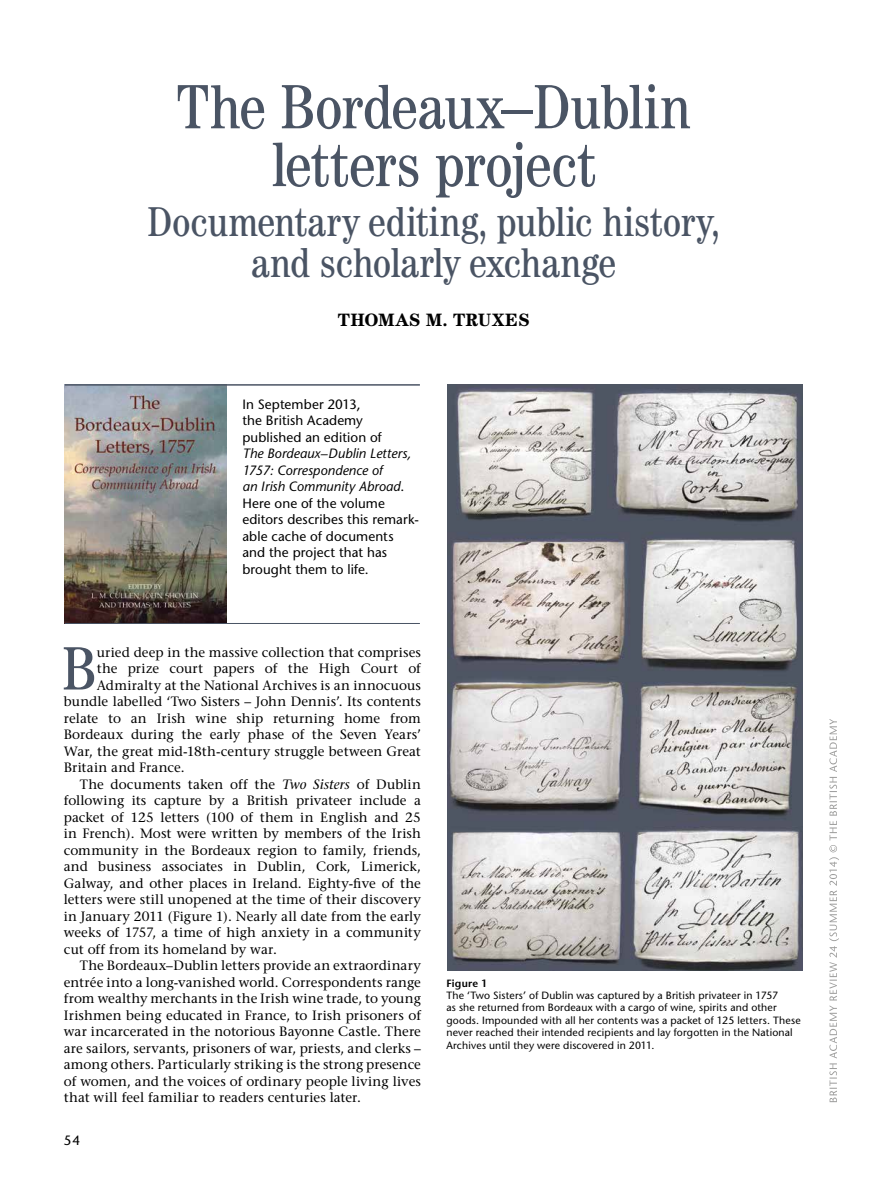
<style>
.page{position:relative;width:893px;height:1191px;background:#fff}
.page>*{position:absolute;margin:0;border:0;box-sizing:border-box;transform-origin:0 0}
.t1{font:condensed 63px/57.8px "Century IT Cby BT";letter-spacing:-.01em;color:#4a5464;text-align:center}
.t2{font:condensed 61.65px "Century IT Cby BT";color:#4a5464}
.t3{font:condensed 42px/41.2px "Century IT Cby BT";letter-spacing:-.005em;color:#4a5464;text-align:center}
.t4{font:700 18px "Century IT Cby BT";letter-spacing:.015em;color:#000}
.t5{font:13.5px "Stone Serif";letter-spacing:.005em;color:#000}
.t6{font:13.5px/16.5px "Stone Sans";letter-spacing:.01em;color:#000}
.t7{font:10.5px/12.5px "Stone Sans";letter-spacing:.015em;color:#000}
.t8{font:600 10.5px "Stone Sans";letter-spacing:.02em;color:#000}
.s1{font-style:italic}
</style>
<div class="page">
<img style="left:65px;top:386px;width:161px;height:237px">
<hr style="left:65px;top:623px;width:355px;height:1px;background:#4a5464">
<hr style="left:65px;top:384px;width:355px;height:2px;background:#4a5464">
<img style="left:448px;top:384px;width:355px;height:586px">
<svg style="left:829px;top:719px;width:10px;height:383px"></svg>
<h1 class="t1" style="left:176px;top:77px;width:516px">The Bordeaux–Dublin letters project</h1>
<h3 class="t3" style="left:147px;top:200px;width:574px">Documentary editing, public history, and scholarly exchange</h3>
<h3 class="t4" style="left:338px;top:309px;width:193px">THOMAS M. TRUXES</h3>
<p class="t6" style="left:242px;top:396px;width:141px">In September 2013, the British Academy published an edition of</p>
<p class="t6" style="left:242px;top:445px;width:178px"><span class="s1">The Bordeaux–Dublin Letters,<br>1757: Correspondence of<br>an Irish Community Abroad</span>.<br>Here one of the volume editors describes this remark&shy;able cache of documents and the project that has brought them to life.</p>
<h2 class="t2" style="left:62px;top:630px;width:36px">B</h2>
<p class="t5" style="left:97px;top:644px;width:326px">uried deep in the massive collection that comprises</p>
<p class="t5" style="left:97px;top:660px;width:326px">the prize court papers of the High Court of</p>
<p class="t5" style="left:97px;top:677px;width:326px">Admiralty at the National Archives is an innocuous</p>
<p class="t5" style="left:64px;top:693px;width:359px">bundle labelled ‘Two Sisters – John Dennis’. Its contents</p>
<p class="t5" style="left:64px;top:710px;width:359px">relate to an Irish wine ship returning home from</p>
<p class="t5" style="left:64px;top:726px;width:359px">Bordeaux during the early phase of the Seven Years’</p>
<p class="t5" style="left:64px;top:743px;width:359px">War, the great mid-18th-century struggle between Great</p>
<p class="t5" style="left:64px;top:759px;width:122px">Britain and France.</p>
<p class="t5" style="left:80px;top:776px;width:343px">The documents taken off the <span class="s1">Two Sisters</span> of Dublin</p>
<p class="t5" style="left:64px;top:792px;width:359px">following its capture by a British privateer include a</p>
<p class="t5" style="left:64px;top:809px;width:359px">packet of 125 letters (100 of them in English and 25</p>
<p class="t5" style="left:64px;top:825px;width:359px">in French). Most were written by members of the Irish</p>
<p class="t5" style="left:64px;top:842px;width:359px">community in the Bordeaux region to family, friends,</p>
<p class="t5" style="left:64px;top:858px;width:359px">and business associates in Dublin, Cork, Limerick,</p>
<p class="t5" style="left:64px;top:875px;width:359px">Galway, and other places in Ireland. Eighty-five of the</p>
<p class="t5" style="left:64px;top:891px;width:359px">letters were still unopened at the time of their discovery</p>
<p class="t5" style="left:64px;top:908px;width:359px">in January 2011 (Figure 1). Nearly all date from the early</p>
<p class="t5" style="left:64px;top:924px;width:359px">weeks of 1757, a time of high anxiety in a community</p>
<p class="t5" style="left:64px;top:940px;width:215px">cut off from its homeland by war.</p>
<p class="t5" style="left:80px;top:957px;width:343px">The Bordeaux–Dublin letters provide an extraordinary</p>
<p class="t5" style="left:64px;top:973px;width:359px">entrée into a long-vanished world. Correspondents range</p>
<p class="t5" style="left:64px;top:990px;width:359px">from wealthy merchants in the Irish wine trade, to young</p>
<p class="t5" style="left:64px;top:1006px;width:359px">Irishmen being educated in France, to Irish prisoners of</p>
<p class="t5" style="left:64px;top:1023px;width:359px">war incarcerated in the notorious Bayonne Castle. There</p>
<p class="t5" style="left:64px;top:1039px;width:359px">are sailors, servants, prisoners of war, priests, and clerks –</p>
<p class="t5" style="left:64px;top:1056px;width:359px">among others. Particularly striking is the strong presence</p>
<p class="t5" style="left:64px;top:1072px;width:359px">of women, and the voices of ordinary people living lives</p>
<p class="t5" style="left:64px;top:1089px;width:299px">that will feel familiar to readers centuries later.</p>
<p class="t6" style="left:64px;top:1131px;width:18px">54</p>
<p class="t8" style="left:446px;top:976px;width:42px">Figure 1</p>
<p class="t7" style="left:446px;top:989px;width:356px">The ‘Two Sisters’ of Dublin was captured by a British privateer in 1757<br>as she returned from Bordeaux with a cargo of wine, spirits and other goods. Impounded with all her contents was a packet of 125 letters. These never reached their intended recipients and lay forgotten in the National Archives until they were discovered in 2011.</p>
</div>
